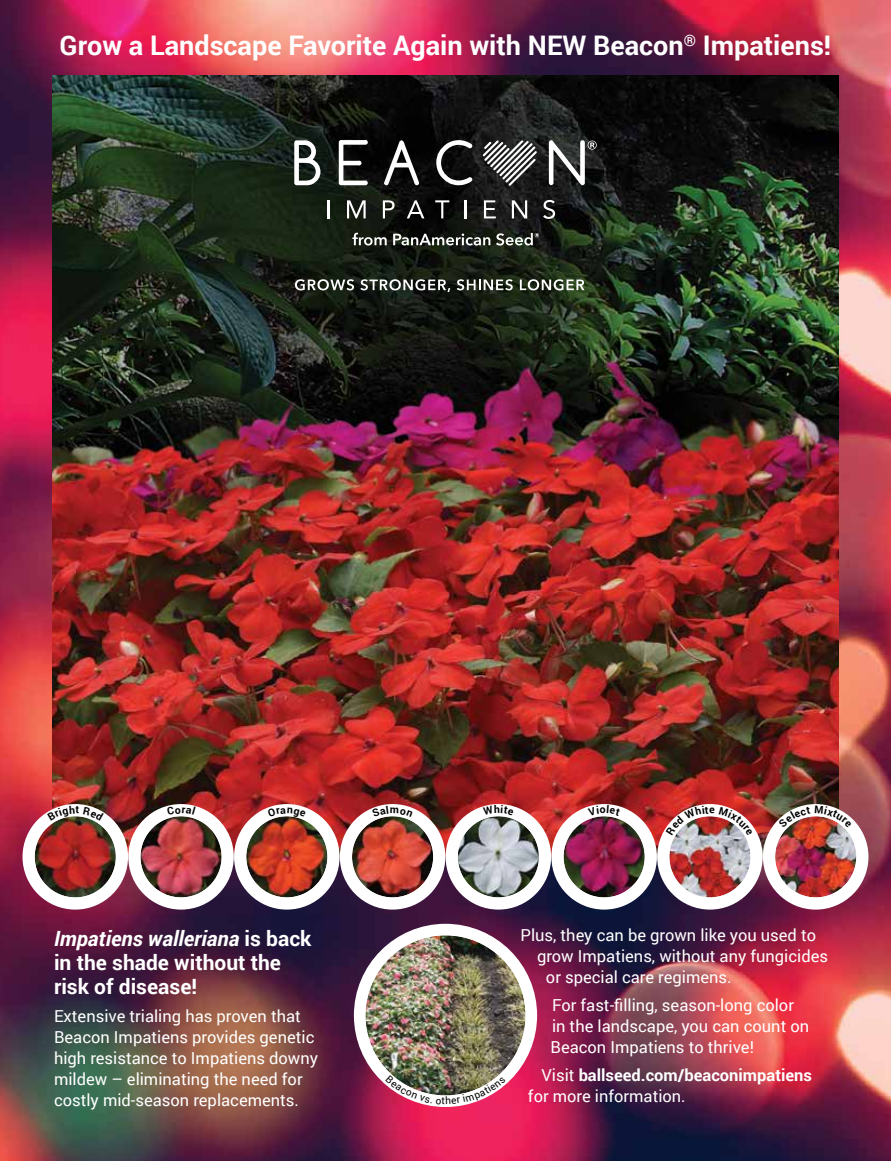
<style>
.page{position:relative;width:891px;height:1161px;background:#fff}
.page>*{position:absolute;margin:0;border:0;box-sizing:border-box;transform-origin:0 0}
.t1{font:700 27px "Roboto";color:#fff}
.t2{font:700 21px/24px "Roboto";color:#fff}
.t3{font:16.5px/21px "Roboto";color:#fff}
.t4{font:700 16.5px/21px "Roboto";color:#fff}
.s1{font-style:italic}
.s2{font-weight:400}
</style>
<div class="page">
<img style="left:0;top:0;width:891px;height:1161px">
<img style="left:52px;top:76px;width:787px;height:781px">
<hr style="left:890px;top:0;width:1px;height:76px;background:#907257">
<svg style="left:29px;top:810px;width:93px;height:94px"></svg>
<img style="left:35px;top:816px;width:81px;height:81px;border-radius:41px">
<div style="left:23px;top:804px;width:105px;height:106px;border:12px solid #fff;border-radius:50%"></div>
<div style="left:134px;top:810px;width:94px;height:94px;background:#fff;border-radius:50%"></div>
<img style="left:140px;top:816px;width:82px;height:81px;border-radius:41px">
<div style="left:128px;top:804px;width:106px;height:106px;border:12px solid #fff;border-radius:50%"></div>
<svg style="left:240px;top:810px;width:94px;height:94px"></svg>
<img style="left:246px;top:816px;width:81px;height:81px;border-radius:41px">
<div style="left:234px;top:804px;width:106px;height:106px;border:12px solid #fff;border-radius:50%"></div>
<svg style="left:346px;top:810px;width:93px;height:94px"></svg>
<img style="left:352px;top:816px;width:81px;height:81px;border-radius:41px">
<div style="left:340px;top:804px;width:105px;height:106px;border:12px solid #fff;border-radius:50%"></div>
<svg style="left:452px;top:810px;width:93px;height:94px"></svg>
<img style="left:458px;top:816px;width:81px;height:81px;border-radius:41px">
<div style="left:446px;top:804px;width:105px;height:106px;border:12px solid #fff;border-radius:50%"></div>
<svg style="left:557px;top:810px;width:94px;height:94px"></svg>
<img style="left:564px;top:816px;width:81px;height:81px;border-radius:41px">
<div style="left:551px;top:804px;width:106px;height:106px;border:12px solid #fff;border-radius:50%"></div>
<div style="left:663px;top:810px;width:94px;height:94px;background:#fff;border-radius:50%"></div>
<img style="left:669px;top:816px;width:82px;height:81px;border-radius:41px">
<div style="left:657px;top:804px;width:106px;height:106px;border:12px solid #fff;border-radius:50%"></div>
<svg style="left:769px;top:810px;width:93px;height:94px"></svg>
<img style="left:775px;top:816px;width:81px;height:81px;border-radius:41px">
<div style="left:763px;top:804px;width:105px;height:106px;border:12px solid #fff;border-radius:50%"></div>
<div style="left:360px;top:930px;width:171px;height:171px;background:#fff;border-radius:50%"></div>
<img style="left:365px;top:935px;width:161px;height:160px;border-radius:80px">
<div style="left:354px;top:924px;width:183px;height:183px;border:12px solid #fff;border-radius:50%"></div>
<svg style="left:295px;top:279px;width:59px;height:11px"></svg>
<svg style="left:360px;top:279px;width:90px;height:13px"></svg>
<svg style="left:457px;top:279px;width:56px;height:11px"></svg>
<svg style="left:520px;top:279px;width:64px;height:11px"></svg>
<svg style="left:352px;top:233px;width:35px;height:12px"></svg>
<svg style="left:393px;top:234px;width:97px;height:11px"></svg>
<svg style="left:496px;top:233px;width:43px;height:13px"></svg>
<svg style="left:294px;top:140px;width:26px;height:45px"></svg>
<svg style="left:339px;top:140px;width:29px;height:45px"></svg>
<svg style="left:384px;top:140px;width:35px;height:45px"></svg>
<svg style="left:436px;top:140px;width:36px;height:45px"></svg>
<svg style="left:328px;top:200px;width:2px;height:18px"></svg>
<svg style="left:347px;top:200px;width:19px;height:18px"></svg>
<svg style="left:383px;top:200px;width:12px;height:18px"></svg>
<svg style="left:407px;top:200px;width:17px;height:18px"></svg>
<svg style="left:435px;top:200px;width:14px;height:18px"></svg>
<svg style="left:465px;top:200px;width:2px;height:18px"></svg>
<svg style="left:484px;top:200px;width:12px;height:18px"></svg>
<svg style="left:512px;top:200px;width:15px;height:18px"></svg>
<svg style="left:543px;top:200px;width:12px;height:19px"></svg>
<svg style="left:483px;top:140px;width:54px;height:46px"></svg>
<svg style="left:549px;top:140px;width:48px;height:45px"></svg>
<svg style="left:47px;top:805px;width:57px;height:16px"></svg>
<svg style="left:167px;top:806px;width:29px;height:9px"></svg>
<svg style="left:267px;top:807px;width:39px;height:10px"></svg>
<svg style="left:372px;top:805px;width:41px;height:12px"></svg>
<svg style="left:483px;top:805px;width:31px;height:11px"></svg>
<svg style="left:588px;top:805px;width:32px;height:11px"></svg>
<img style="left:666px;top:806px;width:87px;height:30px">
<svg style="left:778px;top:806px;width:74px;height:22px"></svg>
<img style="left:386px;top:1075px;width:120px;height:29px">
<h1 class="t1" style="left:60px;top:27px;width:773px">Grow a Landscape Favorite Again with NEW Beacon<sup>®</sup> Impatiens!</h1>
<p class="t2" style="left:54px;top:926px;width:259px"><span class="s1">Impatiens walleriana</span> is back in the shade without the risk of disease!</p>
<p class="t3" style="left:54px;top:1005px;width:266px">Extensive trialing has proven that Beacon Impatiens provides genetic high resistance to Impatiens downy mildew – eliminating the need for costly mid-season replacements.</p>
<p class="t3" style="left:521px;top:924px;width:297px">Plus, they can be grown like you used to</p>
<p class="t3" style="left:537px;top:945px;width:293px">grow Impatiens, without any fungicides</p>
<p class="t3" style="left:546px;top:966px;width:187px">or special care regimens.</p>
<p class="t3" style="left:551px;top:994px;width:260px">For fast-filling, season-long color in the landscape, you can count on<br>Beacon Impatiens to thrive!</p>
<p class="t4" style="left:528px;top:1064px;width:286px;text-indent:14px"><span class="s2">Visit</span> ballseed.com/beaconimpatiens <span class="s2">for more information.</span></p>
</div>
